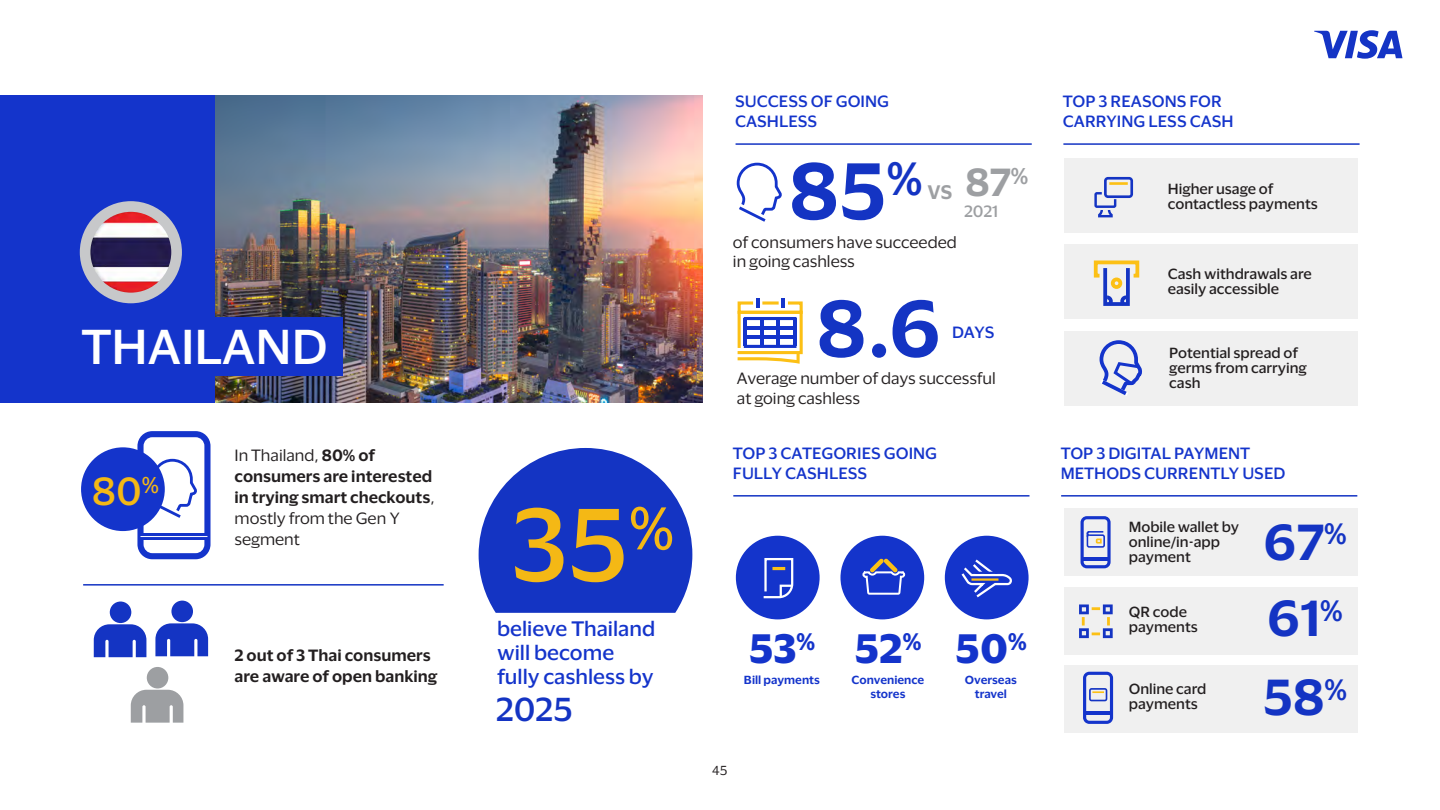
<style>
.page{position:relative;width:1440px;height:810px;background:#fff}
.page>*{position:absolute;margin:0;border:0;box-sizing:border-box;transform-origin:0 0}
.t1{font:500 94.8px "Visa Dialect";color:#f4b815}
.t2{font:600 73.5px/137.6px "Visa Dialect";color:#1434c3;text-align:center}
.t3{font:600 46.5px "Visa Dialect";color:#1434c3}
.t4{font:500 45px "Visa Dialect";color:#fff}
.t5{font:700 37.8px "Visa Dialect";color:#1434cb}
.t6{font:600 36px "Visa Dialect";color:#9d9fa2}
.t7{font:500 36px "Visa Dialect";color:#f4b815}
.t8{font:500 30.45px "Visa Dialect";color:#1434c3}
.t9{font:500 19.2px/24.2px "Visa Dialect";color:#1434cb}
.t10{font:600 18px "Visa Dialect";color:#9d9fa2}
.t11{font:600 15px/21px "Visa Dialect";color:#231f20}
.t12{font:500 15px/19.5px "Visa Dialect";color:#1434cb}
.t13{font:15px/19.5px "Visa Dialect";color:#231f20}
.t14{font:500 15px "Visa Dialect";color:#9d9fa2}
.t15{font:500 13.5px/15px "Visa Dialect";color:#231f20}
.t16{font:12px "Visa Dialect";color:#231f20}
.t17{font:600 10.8px/13.5px "Visa Dialect";color:#1434cb;text-align:center}
.s1{font-weight:400}
</style>
<div class="page">
<div style="left:1064px;top:665px;width:293px;height:67px;background:#f0f0f0"></div>
<svg style="left:478px;top:448px;width:214px;height:165px"></svg>
<div style="left:1064px;top:158px;width:293px;height:74px;background:#f0f0f0"></div>
<div style="left:1064px;top:245px;width:293px;height:74px;background:#f0f0f0"></div>
<div style="left:1064px;top:332px;width:293px;height:74px;background:#f0f0f0"></div>
<div style="left:1064px;top:509px;width:293px;height:67px;background:#f0f0f0"></div>
<div style="left:1064px;top:587px;width:293px;height:67px;background:#f0f0f0"></div>
<img style="left:214px;top:95px;width:488px;height:307px">
<svg style="left:1314px;top:30px;width:88px;height:29px"></svg>
<div style="left:0;top:95px;width:214px;height:307px;background:#1434cb"></div>
<div style="left:22px;top:317px;width:321px;height:59px;background:#1434cb"></div>
<svg style="left:736px;top:162px;width:46px;height:60px"></svg>
<svg style="left:137px;top:431px;width:73px;height:128px"></svg>
<div style="left:736px;top:536px;width:83px;height:83px;background:#1434cb;border-radius:50%"></div>
<div style="left:945px;top:536px;width:83px;height:83px;background:#1434cb;border-radius:50%"></div>
<div style="left:80px;top:201px;width:102px;height:102px;background:#c7c8ca;border-radius:50%"></div>
<img style="left:90px;top:212px;width:81px;height:81px;border-radius:40px">
<hr style="left:735px;top:143px;width:297px;height:2px;background:#1434c3">
<hr style="left:1063px;top:143px;width:296px;height:2px;background:#1434c3">
<div style="left:840px;top:536px;width:84px;height:83px;background:#1434cb;border-radius:50%"></div>
<svg style="left:737px;top:299px;width:66px;height:65px"></svg>
<hr style="left:744px;top:319px;width:3px;height:27px;background:#1434cb">
<hr style="left:793px;top:319px;width:3px;height:27px;background:#1434cb">
<hr style="left:733px;top:495px;width:296px;height:2px;background:#1434c3">
<hr style="left:83px;top:584px;width:361px;height:2px;background:#1434c3">
<hr style="left:1061px;top:495px;width:296px;height:2px;background:#1434c3">
<svg style="left:1079px;top:604px;width:33px;height:34px"></svg>
<div style="left:147px;top:667px;width:21px;height:22px;background:#9d9fa2;border-radius:50%"></div>
<svg style="left:131px;top:690px;width:52px;height:33px;background:#a9abad"></svg>
<div style="left:110px;top:602px;width:21px;height:21px;background:#1434c3;border-radius:50%"></div>
<svg style="left:94px;top:624px;width:52px;height:33px;background:#324eca"></svg>
<div style="left:171px;top:601px;width:22px;height:21px;background:#1434c3;border-radius:50%"></div>
<svg style="left:155px;top:623px;width:53px;height:33px;background:#3550cb"></svg>
<svg style="left:763px;top:558px;width:31px;height:41px"></svg>
<svg style="left:861px;top:536px;width:45px;height:84px"></svg>
<div style="left:81px;top:447px;width:84px;height:84px;background:#1434cb;border-radius:50%"></div>
<svg style="left:1094px;top:177px;width:39px;height:40px"></svg>
<hr style="left:1109px;top:182px;width:19px;height:3px;background:#fcc015">
<svg style="left:1099px;top:340px;width:42px;height:56px"></svg>
<svg style="left:1094px;top:261px;width:45px;height:45px"></svg>
<svg style="left:961px;top:559px;width:51px;height:39px"></svg>
<hr style="left:971px;top:578px;width:27px;height:3px;background:#fcc015">
<hr style="left:975px;top:572px;width:22px;height:2px;background:#1434cb">
<svg style="left:1083px;top:672px;width:30px;height:52px"></svg>
<hr style="left:1084px;top:711px;width:27px;height:4px;background:#1434cb">
<svg style="left:1080px;top:516px;width:30px;height:52px"></svg>
<p class="t4" style="left:81px;top:312px;width:248px">THAILAND</p>
<p class="t7" style="left:92px;top:464px;width:68px">80<sup>%</sup></p>
<p class="t11" style="left:235px;top:444px;width:202px"><span class="s1">In Thailand,</span> 80% of consumers are interested in trying smart checkouts<span class="s1">, mostly from the Gen Y segment</span></p>
<p class="t11" style="left:235px;top:644px;width:204px">2 out of 3 Thai consumers are aware of open banking</p>
<p class="t1" style="left:511px;top:472px;width:165px">35<sup>%</sup></p>
<p class="t9" style="left:497px;top:615px;width:160px">believe Thailand will become fully cashless by</p>
<p class="t8" style="left:496px;top:686px;width:78px">2025</p>
<p class="t12" style="left:735px;top:91px;width:155px">SUCCESS OF GOING<br>CASHLESS</p>
<p class="t12" style="left:1063px;top:91px;width:172px">TOP 3 REASONS FOR<br>CARRYING LESS CASH</p>
<p class="t2" style="left:789px;top:117px;width:153px">85<sup>%<br></sup>8.6</p>
<p class="t6" style="left:965px;top:154px;width:64px">87<sup>%</sup></p>
<p class="t10" style="left:927px;top:178px;width:27px">VS</p>
<p class="t14" style="left:964px;top:200px;width:35px">2021</p>
<p class="t13" style="left:733px;top:231px;width:225px">of consumers have succeeded in going cashless</p>
<p class="t12" style="left:952px;top:321px;width:44px">DAYS</p>
<p class="t13" style="left:737px;top:368px;width:260px">Average number of days successful at going cashless</p>
<p class="t15" style="left:1168px;top:180px;width:151px">Higher usage of contactless payments</p>
<p class="t15" style="left:1168px;top:266px;width:146px">Cash withdrawals are easily accessible</p>
<p class="t15" style="left:1169px;top:345px;width:139px">Potential spread of germs from carrying cash</p>
<p class="t12" style="left:733px;top:443px;width:206px">TOP 3 CATEGORIES GOING<br>FULLY CASHLESS</p>
<p class="t12" style="left:1060px;top:443px;width:226px">TOP 3 DIGITAL PAYMENT<br>METHODS CURRENTLY USED</p>
<p class="t5" style="left:749px;top:618px;width:68px">53<sup>%</sup></p>
<p class="t17" style="left:744px;top:672px;width:77px">Bill payments</p>
<p class="t16" style="left:712px;top:762px;width:17px">45</p>
<p class="t5" style="left:854px;top:618px;width:69px">52<sup>%</sup></p>
<p class="t17" style="left:851px;top:672px;width:74px">Convenience stores</p>
<p class="t5" style="left:955px;top:618px;width:73px">50<sup>%</sup></p>
<p class="t17" style="left:965px;top:672px;width:53px">Overseas travel</p>
<p class="t15" style="left:1129px;top:518px;width:112px">Mobile wallet by online/in-app payment</p>
<p class="t3" style="left:1263px;top:506px;width:85px">67<sup>%</sup></p>
<p class="t15" style="left:1129px;top:604px;width:70px">QR code payments</p>
<p class="t3" style="left:1267px;top:582px;width:77px">61<sup>%</sup></p>
<p class="t15" style="left:1129px;top:680px;width:79px">Online card payments</p>
<p class="t3" style="left:1262px;top:661px;width:86px">58<sup>%</sup></p>
</div>
